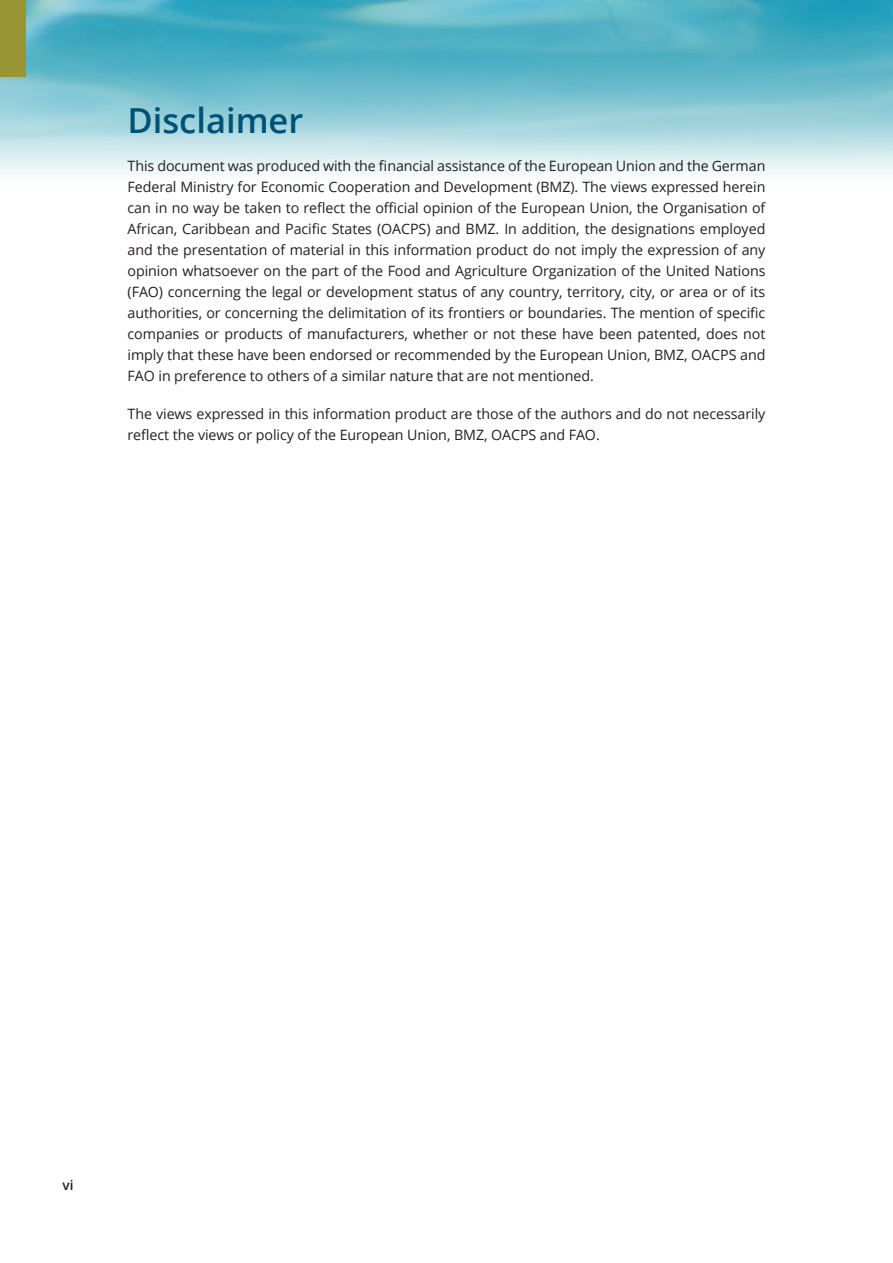
<style>
.page{position:relative;width:893px;height:1263px;background:#fff}
.page>*{position:absolute;margin:0;border:0;box-sizing:border-box;transform-origin:0 0}
.Section_opener{font:600 34.5px "Open Sans";color:#005177}
.BodyCopy{font:14.25px/21px "Open Sans";letter-spacing:-.005em;color:#231f20;text-align:justify}
.t1{font:600 13.5px "Open Sans";color:#231f20}
</style>
<div class="page">
<img style="left:0;top:0;width:893px;height:174px">
<div style="left:0;top:0;width:26px;height:77px;background:#9a9534"></div>
<p class="Section_opener" style="left:128px;top:97px;width:177px">Disclaimer</p>
<p class="BodyCopy" style="left:128px;top:155px;width:639px">This document was produced with the financial assistance of the European Union and the German Federal Ministry for Economic Cooperation and Development (BMZ). The views expressed herein can in no way be taken to reflect the official opinion of the European Union, the Organisation of African, Caribbean and Pacific States (OACPS) and BMZ. In addition, the designations employed and the presentation of material in this information product do not imply the expression of any opinion whatsoever on the part of the Food and Agriculture Organization of the United Nations (FAO) concerning the legal or development status of any country, territory, city, or area or of its authorities, or concerning the delimitation of its frontiers or boundaries. The mention of specific companies or products of manufacturers, whether or not these have been patented, does not imply that these have been endorsed or recommended by the European Union, BMZ, OACPS and FAO in preference to others of a similar nature that are not mentioned.</p>
<p class="BodyCopy" style="left:128px;top:403px;width:639px">The views expressed in this information product are those of the authors and do not necessarily reflect the views or policy of the European Union, BMZ, OACPS and FAO.</p>
<p class="t1" style="left:63px;top:1175px;width:12px">vi</p>
</div>
